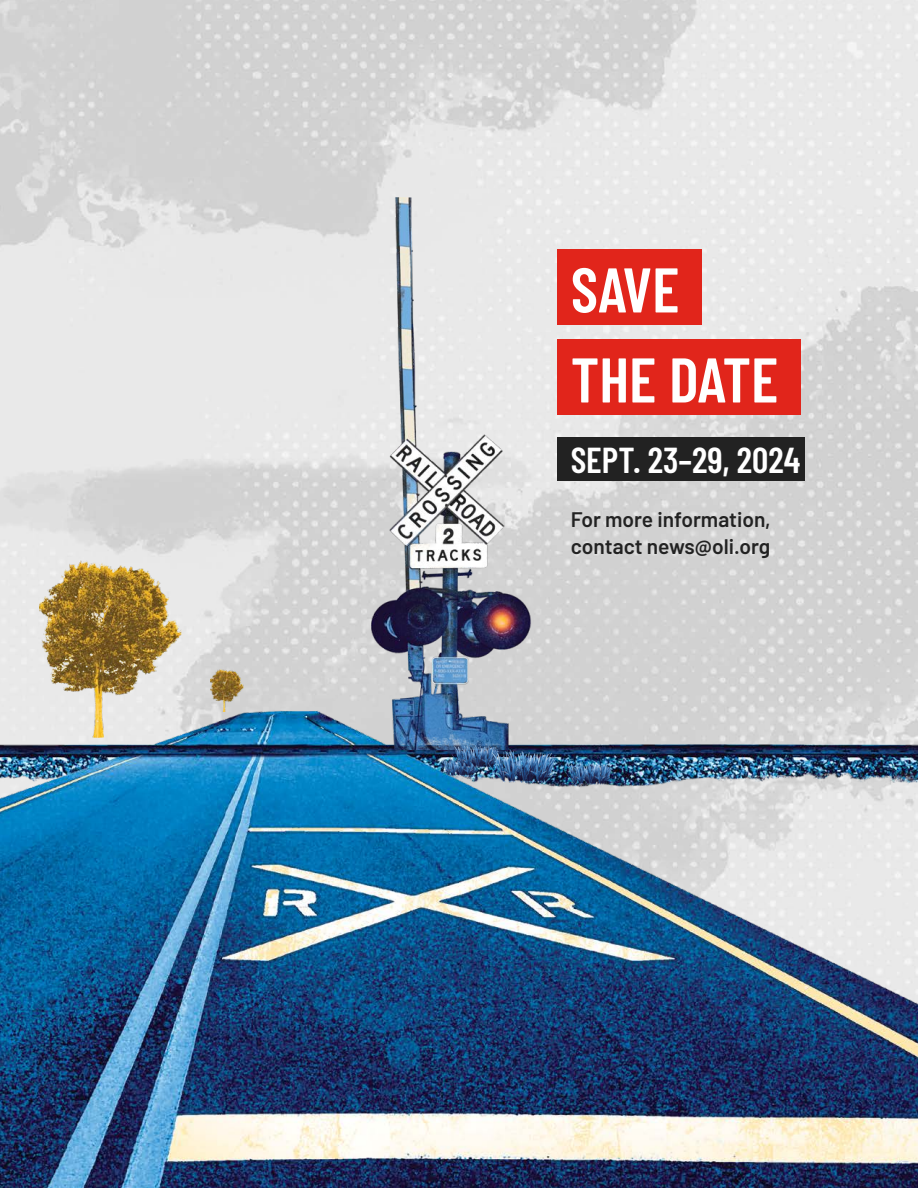
<style>
.page{position:relative;width:918px;height:1188px;background:#fff}
.page>*{position:absolute;margin:0;border:0;box-sizing:border-box;transform-origin:0 0}
.t1{font:600 63px/90px "Barlow Condensed";color:#fff}
.t2{font:600 36px "Barlow Condensed";color:#fff}
.t3{font:600 21px/27px "Barlow";color:#222}
</style>
<div class="page">
<img style="left:0;top:0;width:918px;height:51px">
<img style="left:0;top:51px;width:918px;height:1137px">
<img style="left:339px;top:198px;width:201px;height:551px">
<img style="left:565px;top:760px;width:50px;height:26px">
<img style="left:440px;top:757px;width:40px;height:21px">
<img style="left:451px;top:743px;width:51px;height:26px">
<img style="left:487px;top:748px;width:73px;height:37px">
<img style="left:39px;top:560px;width:142px;height:177px">
<img style="left:210px;top:670px;width:34px;height:41px">
<div style="left:557px;top:437px;width:248px;height:44px;background:#222"></div>
<div style="left:557px;top:249px;width:145px;height:76px;background:#e1251b"></div>
<div style="left:557px;top:339px;width:244px;height:76px;background:#e1251b"></div>
<h1 class="t1" style="left:571px;top:241px;width:209px">SAVE<br>THE DATE</h1>
<h2 class="t2" style="left:571px;top:435px;width:231px">SEPT. 23–29, 2024</h2>
<p class="t3" style="left:571px;top:505px;width:202px">For more information, contact news@oli.org</p>
</div>
